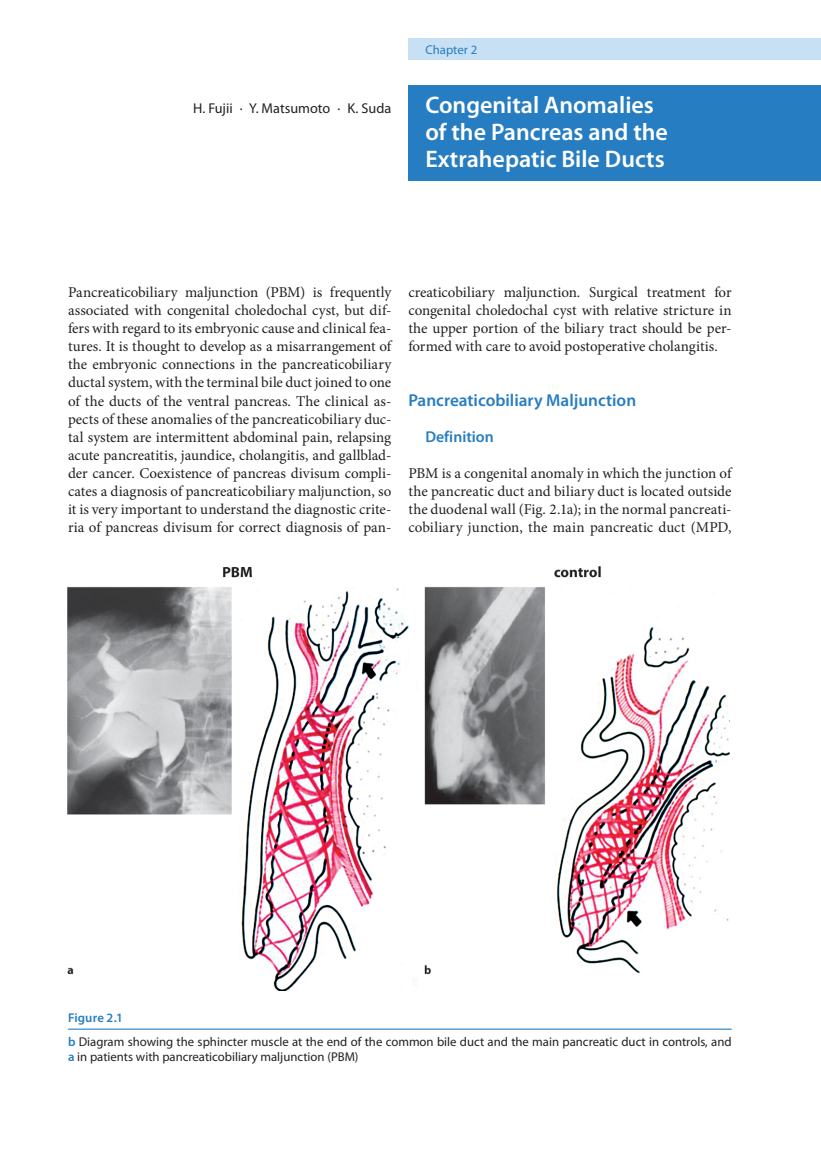
<style>
.page{position:relative;width:821px;height:1149px;background:#fff}
.page>*{position:absolute;margin:0;border:0;box-sizing:border-box;transform-origin:0 0}
.t1{font:600 24px/27px "Myriad Pro";color:#fff}
.t2{font:600 17.25px "Myriad Pro";color:#277dc1}
.t3{font:600 15.75px "Myriad Pro";color:#277dc1}
.t4{font:15px/18px "Minion Pro";color:#231f20;text-align:justify}
.t5{font:14.25px "Myriad Pro";color:#231f20}
.t6{font:12.75px/24px "Myriad Pro";color:#231f20}
.t7{font:12.75px "Myriad Pro";color:#277dc1}
.s1{font-weight:600;color:#277dc1}
</style>
<div class="page">
<div style="left:408px;top:85px;width:413px;height:96px;background:#277dc1"></div>
<div style="left:408px;top:38px;width:413px;height:22px;background:#c7e0f3"></div>
<hr style="left:68px;top:1028px;width:663px;height:1px;background:#277dc1">
<img style="left:67px;top:566px;width:662px;height:423px">
<p class="t5" style="left:193px;top:99px;width:200px">H. Fujii · Y. Matsumoto · K. Suda</p>
<p class="t7" style="left:425px;top:41px;width:53px">Chapter 2</p>
<h1 class="t1" style="left:425px;top:91px;width:244px">Congenital Anomalies of the Pancreas and the<br>Extrahepatic Bile Ducts</h1>
<p class="t4" style="left:68px;top:283px;width:325px">Pancreaticobiliary maljunction (PBM) is frequently associated with congenital choledochal cyst, but dif&shy;fers with regard to its embryonic cause and clinical fea&shy;tures. It is thought to develop as a misarrangement of the embryonic connections in the pancreaticobiliary ductal system, with the terminal bile duct joined to one of the ducts of the ventral pancreas. The clinical as&shy;pects of these anomalies of the pancreaticobiliary duc&shy;tal system are intermittent abdominal pain, relapsing acute pancreatitis, jaundice, cholangitis, and gallblad&shy;der cancer. Coexistence of pancreas divisum compli&shy;cates a diagnosis of pancreaticobiliary maljunction, so it is very important to understand the diagnostic crite&shy;ria of pancreas divisum for correct diagnosis of pan-</p>
<p class="t4" style="left:408px;top:283px;width:325px">creaticobiliary maljunction. Surgical treatment for congenital choledochal cyst with relative stricture in the upper portion of the biliary tract should be per&shy;formed with care to avoid postoperative cholangitis.</p>
<p class="t2" style="left:408px;top:388px;width:229px">Pancreaticobiliary Maljunction</p>
<p class="t3" style="left:425px;top:426px;width:70px">Definition</p>
<p class="t4" style="left:408px;top:464px;width:325px">PBM is a congenital anomaly in which the junction of the pancreatic duct and biliary duct is located outside the duodenal wall (Fig. 2.1a); in the normal pancreati&shy;cobiliary junction, the main pancreatic duct (MPD,</p>
<p class="t6" style="left:68px;top:1005px;width:665px"><span class="s1">Figure 2.1<br>b</span> Diagram showing the sphincter muscle at the end of the common bile duct and the main pancreatic duct in controls, and</p>
<p class="t6" style="left:68px;top:1044px;width:292px"><span class="s1">a</span> in patients with pancreaticobiliary maljunction (PBM)</p>
</div>
